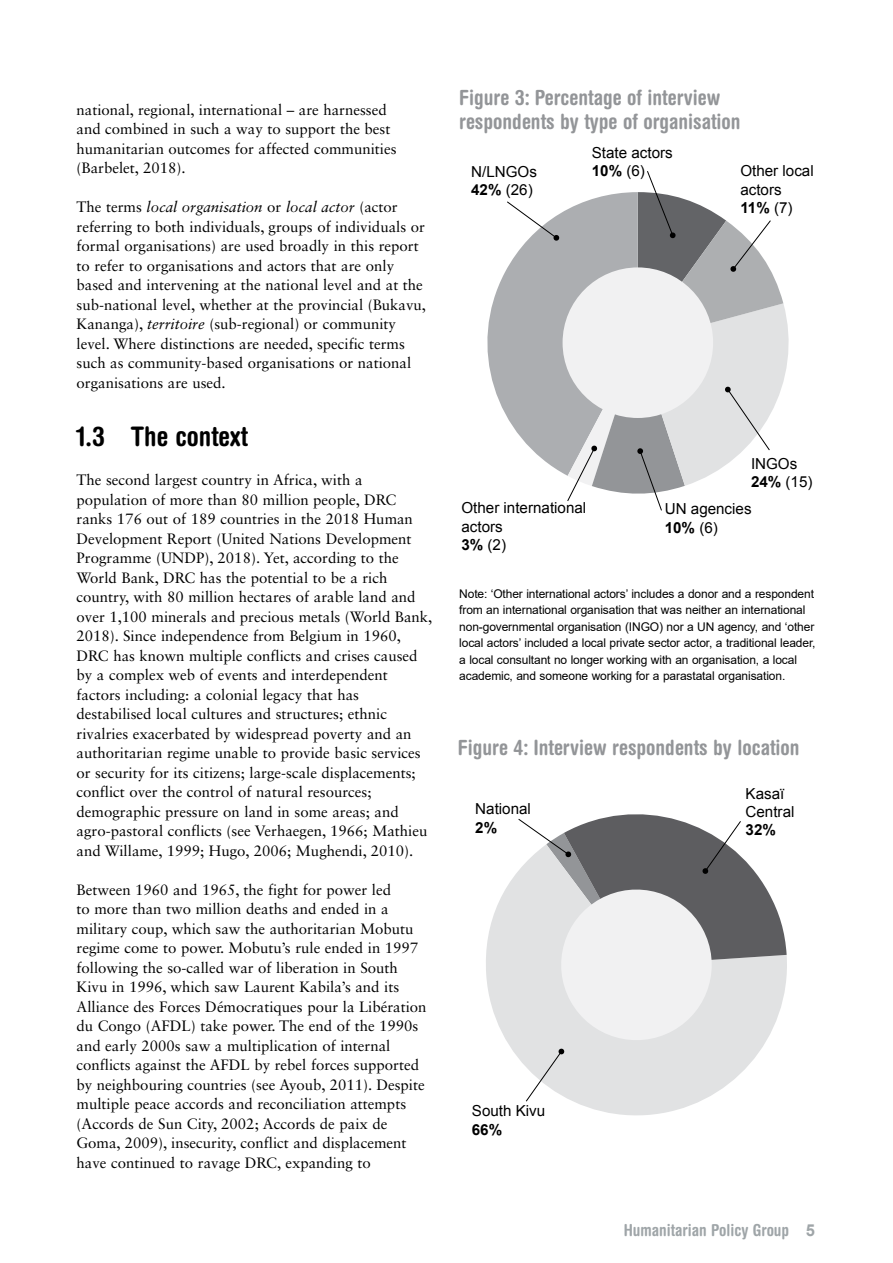
<style>
.page{position:relative;width:893px;height:1263px;background:#fff}
.page>*{position:absolute;margin:0;border:0;box-sizing:border-box;transform-origin:0 0}
.t1{font:700 condensed 27px "Helvetica Rounded LT Std";color:#000}
.t2{font:700 condensed 21px/24px "Helvetica Rounded LT Std";color:#939598}
.t3{font:700 condensed 16.5px "Helvetica Rounded LT Std";color:#9fa5a8}
.t4{font:15.15px/18.1px "Arial";color:#000}
.t5{font:700 15.15px "Arial";color:#000}
.t6{font:15px/19.5px "Sabon LT Std";color:#000}
.t7{font:12px/16.5px "Arial";letter-spacing:-.01em;color:#000}
.s1{font-style:italic}
.s2{font-weight:700}
.s3{font-family:"Arial";font-stretch:normal}
</style>
<div class="page">
<svg style="left:486px;top:872px;width:212px;height:244px"></svg>
<svg style="left:518px;top:814px;width:269px;height:288px"></svg>
<svg style="left:487px;top:209px;width:80px;height:267px;fill:#acaeb1"></svg>
<svg style="left:506px;top:201px;width:54px;height:40px"></svg>
<svg style="left:567px;top:171px;width:222px;height:340px"></svg>
<div style="left:563px;top:267px;width:150px;height:151px;background:#f1f1f2;border-radius:50%"></div>
<p class="t6" style="left:77px;top:100px;width:321px">national, regional, international – are harnessed and combined in such a way to support the best humanitarian outcomes for affected communities (Barbelet, 2018).</p>
<p class="t6" style="left:77px;top:197px;width:351px">The terms <span class="s1">local organisation</span> or <span class="s1">local actor</span> (actor referring to both individuals, groups of individuals or formal organisations) are used broadly in this report to refer to organisations and actors that are only based and intervening at the national level and at the sub-national level, whether at the provincial (Bukavu, Kananga), <span class="s1">territoire</span> (sub-regional) or community level. Where distinctions are needed, specific terms such as community-based organisations or national organisations are used.</p>
<h1 class="t1" style="left:77px;top:420px;width:173px">1.3 The context</h1>
<p class="t6" style="left:77px;top:470px;width:357px">The second largest country in Africa, with a population of more than 80 million people, DRC ranks 176 out of 189 countries in the 2018 Human Development Report (United Nations Development Programme (UNDP), 2018). Yet, according to the World Bank, DRC has the potential to be a rich country, with 80 million hectares of arable land and over 1,100 minerals and precious metals (World Bank, 2018). Since independence from Belgium in 1960, DRC has known multiple conflicts and crises caused by a complex web of events and interdependent factors including: a colonial legacy that has destabilised local cultures and structures; ethnic rivalries exacerbated by widespread poverty and an authoritarian regime unable to provide basic services or security for its citizens; large-scale displacements; conflict over the control of natural resources; demographic pressure on land in some areas; and agro-pastoral conflicts (see Verhaegen, 1966; Mathieu and Willame, 1999; Hugo, 2006; Mughendi, 2010).</p>
<p class="t6" style="left:77px;top:880px;width:352px">Between 1960 and 1965, the fight for power led<br>to more than two million deaths and ended in a military coup, which saw the authoritarian Mobutu regime come to power. Mobutu’s rule ended in 1997 following the so-called war of liberation in South Kivu in 1996, which saw Laurent Kabila’s and its Alliance des Forces Démocratiques pour la Libération du Congo (AFDL) take power. The end of the 1990s and early 2000s saw a multiplication of internal conflicts against the AFDL by rebel forces supported by neighbouring countries (see Ayoub, 2011). Despite multiple peace accords and reconciliation attempts (Accords de Sun City, 2002; Accords de paix de Goma, 2009), insecurity, conflict and displacement have continued to ravage DRC, expanding to</p>
<h2 class="t2" style="left:459px;top:85px;width:283px">Figure 3: Percentage of interview respondents by type of organisation</h2>
<p class="t4" style="left:471px;top:163px;width:67px">N/LNGOs<br><span class="s2">42%</span> (26)</p>
<p class="t4" style="left:592px;top:143px;width:82px">State actors<br><span class="s2">10%</span> (6)</p>
<p class="t4" style="left:740px;top:162px;width:75px">Other local actors<br><span class="s2">11%</span> (7)</p>
<p class="t4" style="left:751px;top:455px;width:63px">INGOs<br><span class="s2">24%</span> (15)</p>
<p class="t4" style="left:461px;top:499px;width:126px">Other international actors<br><span class="s2">3%</span> (2)</p>
<p class="t4" style="left:665px;top:500px;width:88px">UN agencies<br><span class="s2">10%</span> (6)</p>
<p class="t7" style="left:459px;top:585px;width:358px">Note: ‘Other international actors’ includes a donor and a respondent from an international organisation that was neither an international non-governmental organisation (INGO) nor a UN agency, and ‘other local actors’ included a local private sector actor, a traditional leader, a local consultant no longer working with an organisation, a local academic, and someone working for a parastatal organisation.</p>
<h2 class="t2" style="left:458px;top:735px;width:343px">Figure 4: Interview respondents by location</h2>
<p class="t4" style="left:475px;top:800px;width:57px">National</p>
<p class="t5" style="left:475px;top:817px;width:23px">2%</p>
<p class="t4" style="left:746px;top:784px;width:50px">Kasaï<br>Central</p>
<p class="t5" style="left:746px;top:820px;width:32px">32%</p>
<p class="t4" style="left:472px;top:1102px;width:75px">South Kivu</p>
<p class="t5" style="left:472px;top:1119px;width:32px">66%</p>
<p class="t3" style="left:624px;top:1220px;width:193px">Humanitarian Policy Group <span class="s3">5</span></p>
</div>
